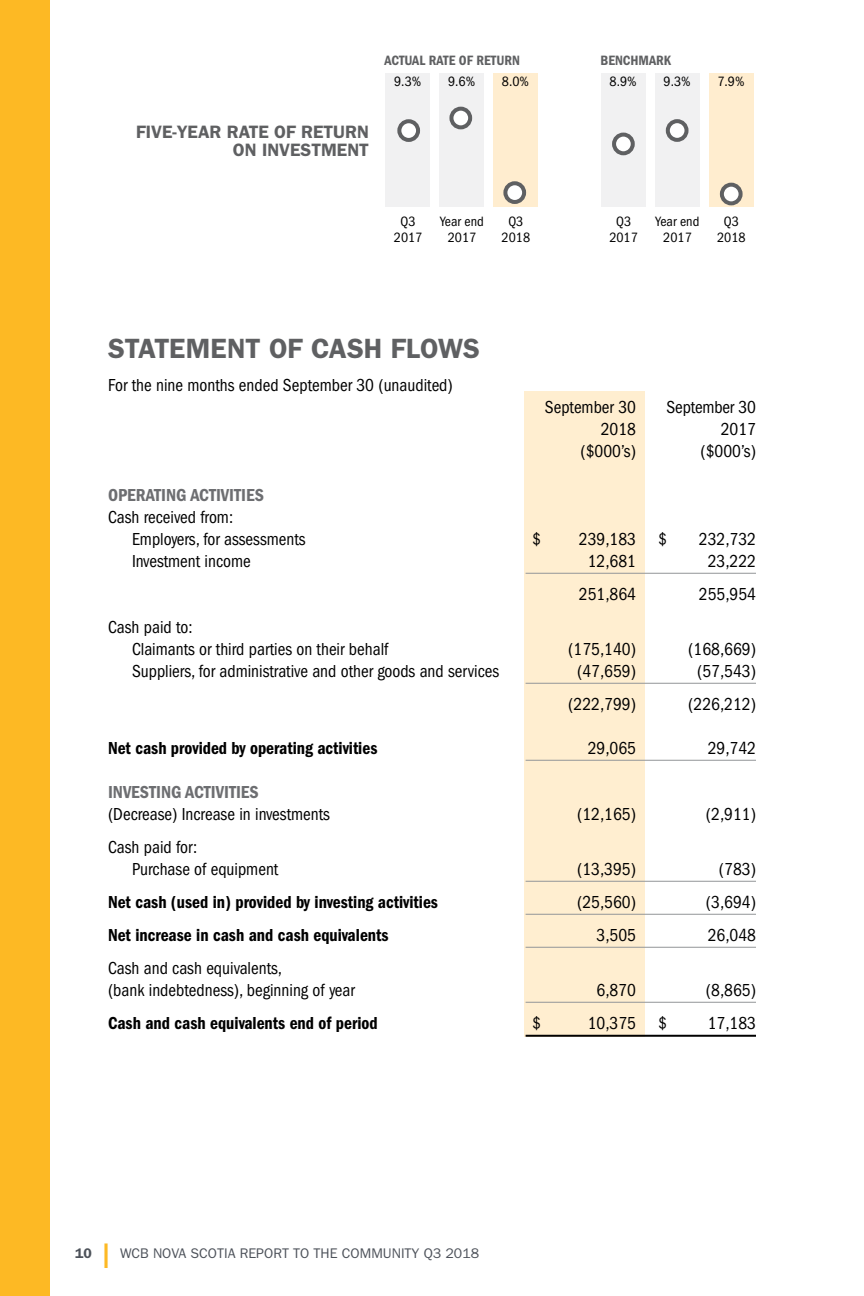
<style>
.page{position:relative;width:864px;height:1296px;background:#fff}
.page>*{position:absolute;margin:0;border:0;box-sizing:border-box;transform-origin:0 0}
.t1{font:32px "Roboto";color:#fdb924}
.headline-14pt{font:600 28px "Franklin Gothic";color:#5f6062}
.financial_text{font:condensed 18px/22px "Franklin Gothic";color:#000;scale:.96 1}
.financial_text-2{font:600 condensed 18px "Franklin Gothic";color:#000;scale:.96 1}
.t2{font:600 18px/18px "Franklin Gothic";color:#5f6062;text-align:right}
.financial_text-3{font:600 condensed 18px "Franklin Gothic";color:#6d6e71}
.t3{font:condensed 14px/16px "Franklin Gothic";color:#000;text-align:center}
.t4{font:14px "Franklin Gothic";color:#4d525a}
.t5{font:600 condensed 14px "Franklin Gothic";color:#5f6062}
.t6{font:600 14px "Franklin Gothic";color:#4d525a}
.s1{font-weight:600;color:#6d6e71}
</style>
<div class="page">
<div style="left:524px;top:392px;width:121px;height:645px;background:#ffeed0"></div>
<hr style="left:526px;top:573px;width:230px;height:1px;background:#939598">
<hr style="left:526px;top:683px;width:230px;height:1px;background:#939598">
<hr style="left:526px;top:760px;width:230px;height:1px;background:#939598">
<hr style="left:526px;top:881px;width:230px;height:1px;background:#939598">
<hr style="left:526px;top:914px;width:230px;height:1px;background:#939598">
<hr style="left:526px;top:947px;width:230px;height:1px;background:#939598">
<hr style="left:526px;top:1002px;width:230px;height:1px;background:#939598">
<hr style="left:526px;top:1035px;width:230px;height:2px;background:#000">
<div style="left:0;top:0;width:50px;height:1296px;background:#fdb924"></div>
<div style="left:601px;top:73px;width:45px;height:134px;background:#f1f1f2"></div>
<div style="left:655px;top:73px;width:45px;height:134px;background:#f1f1f2"></div>
<div style="left:614px;top:135px;width:19px;height:18px;background:#fff;border-radius:50%"></div>
<div style="left:612px;top:133px;width:23px;height:22px;border:4px solid #5f6062;border-radius:50%"></div>
<svg style="left:668px;top:121px;width:19px;height:19px"></svg>
<div style="left:666px;top:119px;width:23px;height:23px;border:4px solid #5f6062;border-radius:50%"></div>
<div style="left:439px;top:73px;width:45px;height:134px;background:#f1f1f2"></div>
<div style="left:385px;top:73px;width:45px;height:134px;background:#f1f1f2"></div>
<svg style="left:399px;top:121px;width:19px;height:19px"></svg>
<div style="left:397px;top:119px;width:23px;height:23px;border:4px solid #5f6062;border-radius:50%"></div>
<div style="left:451px;top:109px;width:19px;height:18px;background:#fff;border-radius:50%"></div>
<div style="left:449px;top:107px;width:23px;height:22px;border:4px solid #5f6062;border-radius:50%"></div>
<div style="left:709px;top:73px;width:45px;height:134px;background:#ffedcf"></div>
<div style="left:493px;top:73px;width:44px;height:134px;background:#ffedcf"></div>
<div style="left:722px;top:185px;width:19px;height:18px;background:#fff;border-radius:50%"></div>
<div style="left:720px;top:183px;width:23px;height:22px;border:4px solid #5f6062;border-radius:50%"></div>
<svg style="left:505px;top:183px;width:19px;height:19px"></svg>
<div style="left:503px;top:181px;width:23px;height:23px;border:4px solid #5f6062;border-radius:50%"></div>
<p class="t5" style="left:385px;top:53px;width:137px">ACTUAL RATE OF RETURN</p>
<p class="t5" style="left:601px;top:52px;width:72px">BENCHMARK</p>
<p class="t3" style="left:394px;top:73px;width:29px">9.3%</p>
<p class="t3" style="left:448px;top:73px;width:29px">9.6%</p>
<p class="t3" style="left:502px;top:73px;width:29px">8.0%</p>
<p class="t3" style="left:610px;top:73px;width:29px">8.9%</p>
<p class="t3" style="left:664px;top:73px;width:29px">9.3%</p>
<p class="t3" style="left:717px;top:73px;width:29px">7.9%</p>
<p class="t2" style="left:136px;top:123px;width:234px">FIVE-YEAR RATE OF RETURN<br>ON INVESTMENT</p>
<p class="t3" style="left:394px;top:213px;width:30px">Q3<br>2017</p>
<p class="t3" style="left:440px;top:213px;width:45px">Year end<br>2017</p>
<p class="t3" style="left:502px;top:213px;width:30px">Q3<br>2018</p>
<p class="t3" style="left:609px;top:213px;width:30px">Q3<br>2017</p>
<p class="t3" style="left:656px;top:213px;width:45px">Year end<br>2017</p>
<p class="t3" style="left:717px;top:213px;width:30px">Q3<br>2018</p>
<p class="headline-14pt" style="left:108px;top:332px;width:373px">STATEMENT OF CASH FLOWS</p>
<p class="financial_text" style="left:108px;top:374px;width:361px">For the nine months ended September 30 (unaudited)</p>
<p class="financial_text" style="left:545px;top:396px;width:96px">September 30</p>
<p class="financial_text" style="left:667px;top:396px;width:95px">September 30</p>
<p class="financial_text" style="left:601px;top:418px;width:38px">2018</p>
<p class="financial_text" style="left:721px;top:418px;width:38px">2017</p>
<p class="financial_text" style="left:580px;top:440px;width:59px">($000’s)</p>
<p class="financial_text" style="left:700px;top:440px;width:59px">($000’s)</p>
<p class="financial_text-3" style="left:108px;top:485px;width:157px">OPERATING ACTIVITIES</p>
<p class="financial_text" style="left:108px;top:506px;width:132px">Cash received from:</p>
<p class="financial_text" style="left:132px;top:528px;width:182px">Employers, for assessments</p>
<p class="financial_text" style="left:532px;top:528px;width:11px">$</p>
<p class="financial_text" style="left:579px;top:528px;width:93px">239,183 $</p>
<p class="financial_text" style="left:699px;top:528px;width:61px">232,732</p>
<p class="financial_text" style="left:132px;top:550px;width:125px">Investment income</p>
<p class="financial_text" style="left:588px;top:550px;width:52px">12,681</p>
<p class="financial_text" style="left:708px;top:550px;width:52px">23,222</p>
<p class="financial_text" style="left:579px;top:583px;width:61px">251,864</p>
<p class="financial_text" style="left:699px;top:583px;width:61px">255,954</p>
<p class="financial_text" style="left:108px;top:616px;width:90px">Cash paid to:</p>
<p class="financial_text" style="left:132px;top:638px;width:269px">Claimants or third parties on their behalf</p>
<p class="financial_text" style="left:568px;top:638px;width:72px">(175,140)</p>
<p class="financial_text" style="left:688px;top:638px;width:72px">(168,669)</p>
<p class="financial_text" style="left:132px;top:660px;width:384px">Suppliers, for administrative and other goods and services</p>
<p class="financial_text" style="left:577px;top:660px;width:63px">(47,659)</p>
<p class="financial_text" style="left:697px;top:660px;width:63px">(57,543)</p>
<p class="financial_text" style="left:568px;top:693px;width:72px">(222,799)</p>
<p class="financial_text" style="left:688px;top:693px;width:72px">(226,212)</p>
<p class="financial_text-2" style="left:108px;top:738px;width:282px">Net cash provided by operating activities</p>
<p class="financial_text" style="left:588px;top:737px;width:52px">29,065</p>
<p class="financial_text" style="left:708px;top:737px;width:52px">29,742</p>
<p class="financial_text" style="left:108px;top:781px;width:233px"><span class="s1">INVESTING ACTIVITIES </span>(Decrease) Increase in investments</p>
<p class="financial_text" style="left:577px;top:803px;width:63px">(12,165)</p>
<p class="financial_text" style="left:706px;top:803px;width:54px">(2,911)</p>
<p class="financial_text" style="left:108px;top:836px;width:95px">Cash paid for:</p>
<p class="financial_text" style="left:132px;top:858px;width:154px">Purchase of equipment</p>
<p class="financial_text" style="left:577px;top:858px;width:63px">(13,395)</p>
<p class="financial_text" style="left:719px;top:858px;width:40px">(783)</p>
<p class="financial_text-2" style="left:108px;top:892px;width:345px">Net cash (used in) provided by investing activities</p>
<p class="financial_text" style="left:577px;top:891px;width:63px">(25,560)</p>
<p class="financial_text" style="left:706px;top:891px;width:54px">(3,694)</p>
<p class="financial_text-2" style="left:108px;top:925px;width:294px">Net increase in cash and cash equivalents</p>
<p class="financial_text" style="left:597px;top:924px;width:43px">3,505</p>
<p class="financial_text" style="left:708px;top:924px;width:52px">26,048</p>
<p class="financial_text" style="left:108px;top:957px;width:259px">Cash and cash equivalents,<br>(bank indebtedness), beginning of year</p>
<p class="financial_text" style="left:597px;top:979px;width:43px">6,870</p>
<p class="financial_text" style="left:706px;top:979px;width:54px">(8,865)</p>
<p class="financial_text-2" style="left:108px;top:1013px;width:282px">Cash and cash equivalents end of period</p>
<p class="financial_text" style="left:532px;top:1012px;width:11px">$</p>
<p class="financial_text" style="left:588px;top:1012px;width:84px">10,375 $</p>
<p class="financial_text" style="left:708px;top:1012px;width:52px">17,183</p>
<p class="t6" style="left:75px;top:1244px;width:18px">10</p>
<h1 class="t1" style="left:102px;top:1234px;width:10px">l</h1>
<p class="t4" style="left:120px;top:1245px;width:361px">WCB NOVA SCOTIA REPORT TO THE COMMUNITY Q3 2018</p>
</div>
